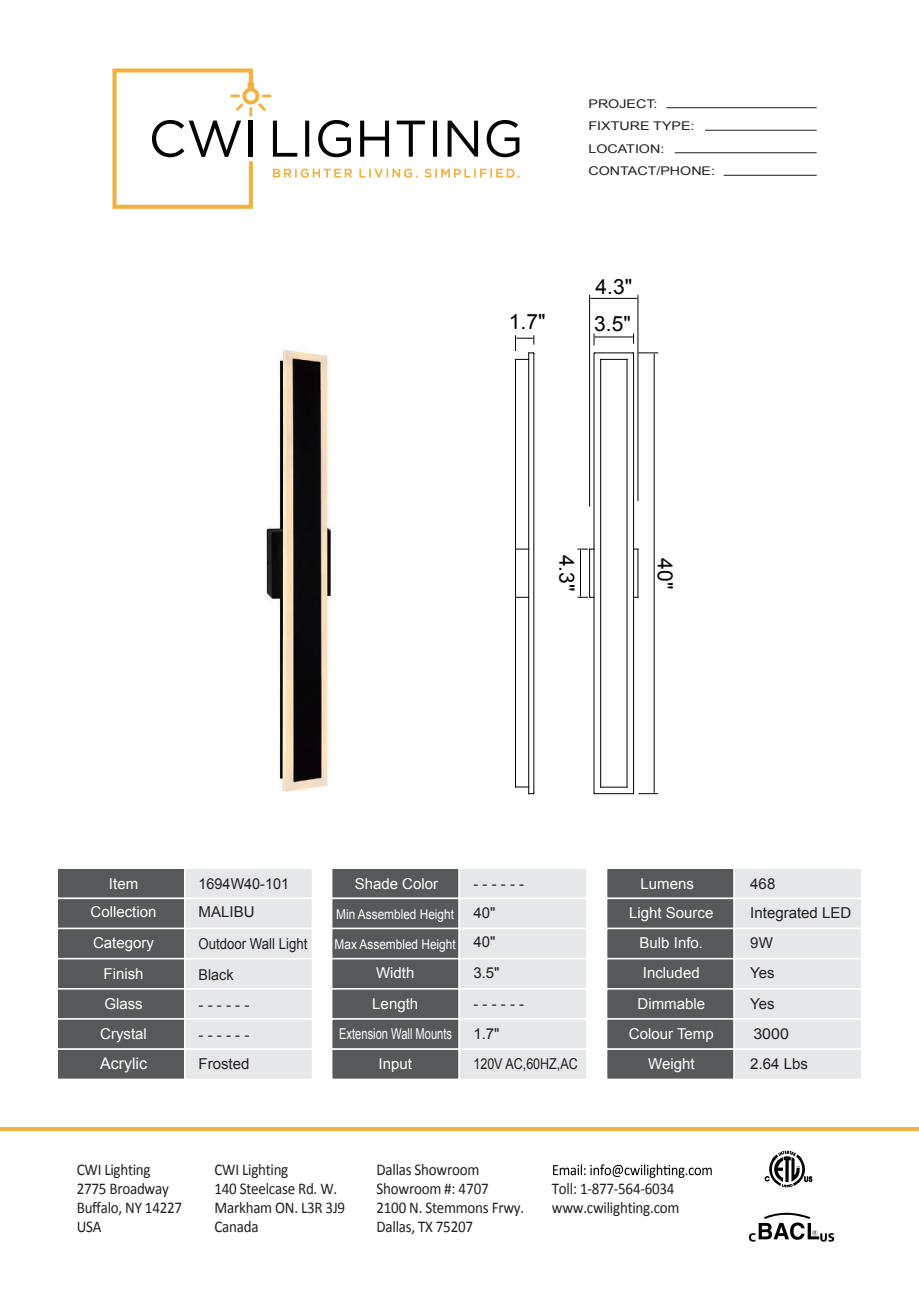
<style>
.page{position:relative;width:919px;height:1289px;background:#fff}
.page>*{position:absolute;margin:0;border:0;box-sizing:border-box;transform-origin:0 0}
.t1{font:21px/37.5px "Arial";color:#030303}
.t2{font:16.35px/18.9px "Calibri";letter-spacing:-.015em;color:#231f20;scale:.92 1}
.t3{font:16.05px "Arial";color:#fff}
.t4{font:15px/30px "Arial";color:#fff;text-align:center}
.t5{font:15px/30px "Arial";color:#231f20}
.t6{font:15px/28.5px "Arial";color:#231f20;scale:.96 1}
.t7{font:15px "Arial";color:#231f20;scale:.88 1}
.t8{font:15px "Arial";color:#231f20;scale:.83 1}
.t9{font:15px "Arial";color:#231f20;scale:.95 1}
.t10{font:15px "Arial";color:#231f20;scale:1.07 1}
.t11{font:13.5px/29.7px "Arial";color:#fff;scale:.88 1}
.t12{font:12px/22.4px "Arial";color:#231f20;scale:1.19 1}
</style>
<div class="page">
<hr style="left:0;top:1127px;width:918px;height:4px;background:#f2b03e">
<hr style="left:666px;top:107px;width:150px;height:1px;background:#231f20">
<hr style="left:705px;top:130px;width:111px;height:1px;background:#231f20">
<hr style="left:674px;top:152px;width:142px;height:1px;background:#231f20">
<hr style="left:723px;top:175px;width:93px;height:1px;background:#231f20">
<svg style="left:112px;top:68px;width:407px;height:141px"></svg>
<svg style="left:553px;top:1164px;width:158px;height:13px"></svg>
<svg style="left:748px;top:1212px;width:86px;height:29px"></svg>
<svg style="left:764px;top:1150px;width:48px;height:37px"></svg>
<div style="left:56px;top:867px;width:129px;height:32px;background:#57585a;border:2px solid #fff"></div>
<div style="left:184px;top:867px;width:129px;height:32px;background:#e6e7e9;border:2px solid #fff"></div>
<div style="left:331px;top:867px;width:129px;height:32px;background:#57585a;border:2px solid #fff"></div>
<div style="left:458px;top:867px;width:129px;height:32px;background:#e6e7e9;border:2px solid #fff"></div>
<div style="left:605px;top:867px;width:129px;height:32px;background:#57585a;border:2px solid #fff"></div>
<div style="left:733px;top:867px;width:129px;height:32px;background:#e6e7e9;border:2px solid #fff"></div>
<div style="left:56px;top:897px;width:129px;height:32px;background:#57585a;border:2px solid #fff"></div>
<div style="left:184px;top:897px;width:129px;height:32px;background:#e6e7e9;border:2px solid #fff"></div>
<div style="left:331px;top:897px;width:129px;height:32px;background:#57585a;border:2px solid #fff"></div>
<div style="left:458px;top:897px;width:129px;height:32px;background:#e6e7e9;border:2px solid #fff"></div>
<div style="left:605px;top:897px;width:129px;height:32px;background:#57585a;border:2px solid #fff"></div>
<div style="left:733px;top:897px;width:129px;height:32px;background:#e6e7e9;border:2px solid #fff"></div>
<div style="left:56px;top:927px;width:129px;height:32px;background:#57585a;border:2px solid #fff"></div>
<div style="left:184px;top:927px;width:129px;height:32px;background:#e6e7e9;border:2px solid #fff"></div>
<div style="left:331px;top:927px;width:129px;height:32px;background:#57585a;border:2px solid #fff"></div>
<div style="left:458px;top:927px;width:129px;height:32px;background:#e6e7e9;border:2px solid #fff"></div>
<div style="left:605px;top:927px;width:129px;height:32px;background:#57585a;border:2px solid #fff"></div>
<div style="left:733px;top:927px;width:129px;height:32px;background:#e6e7e9;border:2px solid #fff"></div>
<div style="left:56px;top:957px;width:129px;height:32px;background:#57585a;border:2px solid #fff"></div>
<div style="left:184px;top:957px;width:129px;height:32px;background:#e6e7e9;border:2px solid #fff"></div>
<div style="left:331px;top:957px;width:129px;height:32px;background:#57585a;border:2px solid #fff"></div>
<div style="left:458px;top:957px;width:129px;height:32px;background:#e6e7e9;border:2px solid #fff"></div>
<div style="left:605px;top:957px;width:129px;height:32px;background:#57585a;border:2px solid #fff"></div>
<div style="left:733px;top:957px;width:129px;height:32px;background:#e6e7e9;border:2px solid #fff"></div>
<div style="left:56px;top:988px;width:129px;height:31px;background:#57585a;border:2px solid #fff"></div>
<div style="left:184px;top:988px;width:129px;height:31px;background:#e6e7e9;border:2px solid #fff"></div>
<div style="left:331px;top:988px;width:129px;height:31px;background:#57585a;border:2px solid #fff"></div>
<div style="left:458px;top:988px;width:129px;height:31px;background:#e6e7e9;border:2px solid #fff"></div>
<div style="left:605px;top:988px;width:129px;height:31px;background:#57585a;border:2px solid #fff"></div>
<div style="left:733px;top:988px;width:129px;height:31px;background:#e6e7e9;border:2px solid #fff"></div>
<div style="left:56px;top:1018px;width:129px;height:31px;background:#57585a;border:2px solid #fff"></div>
<div style="left:184px;top:1018px;width:129px;height:31px;background:#e6e7e9;border:2px solid #fff"></div>
<div style="left:331px;top:1018px;width:129px;height:31px;background:#57585a;border:2px solid #fff"></div>
<div style="left:458px;top:1018px;width:129px;height:31px;background:#e6e7e9;border:2px solid #fff"></div>
<div style="left:605px;top:1018px;width:129px;height:31px;background:#57585a;border:2px solid #fff"></div>
<div style="left:733px;top:1018px;width:129px;height:31px;background:#e6e7e9;border:2px solid #fff"></div>
<div style="left:56px;top:1048px;width:129px;height:32px;background:#57585a;border:2px solid #fff"></div>
<div style="left:184px;top:1048px;width:129px;height:32px;background:#e6e7e9;border:2px solid #fff"></div>
<div style="left:331px;top:1048px;width:129px;height:32px;background:#57585a;border:2px solid #fff"></div>
<div style="left:458px;top:1048px;width:129px;height:32px;background:#e6e7e9;border:2px solid #fff"></div>
<div style="left:605px;top:1048px;width:129px;height:32px;background:#57585a;border:2px solid #fff"></div>
<div style="left:733px;top:1048px;width:129px;height:32px;background:#e6e7e9;border:2px solid #fff"></div>
<hr style="left:593px;top:353px;width:1px;height:440px;background:#030303">
<hr style="left:589px;top:549px;width:1px;height:48px;background:#030303">
<hr style="left:633px;top:353px;width:1px;height:440px;background:#030303">
<hr style="left:637px;top:549px;width:1px;height:48px;background:#030303">
<hr style="left:533px;top:353px;width:1px;height:440px;background:#030303">
<hr style="left:528px;top:353px;width:1px;height:440px;background:#030303">
<hr style="left:515px;top:359px;width:1px;height:428px;background:#030303">
<svg style="left:516px;top:549px;width:12px;height:1px"></svg>
<svg style="left:516px;top:597px;width:12px;height:1px"></svg>
<svg style="left:515px;top:786px;width:19px;height:8px"></svg>
<hr style="left:595px;top:337px;width:37px;height:1px;background:#030303">
<svg style="left:593px;top:334px;width:2px;height:11px"></svg>
<hr style="left:626px;top:359px;width:1px;height:428px;background:#030303">
<hr style="left:600px;top:359px;width:1px;height:428px;background:#030303">
<svg style="left:515px;top:336px;width:19px;height:24px"></svg>
<hr style="left:654px;top:354px;width:1px;height:438px;background:#030303">
<svg style="left:593px;top:352px;width:64px;height:8px"></svg>
<svg style="left:593px;top:787px;width:64px;height:7px"></svg>
<hr style="left:580px;top:550px;width:1px;height:45px;background:#030303">
<svg style="left:578px;top:549px;width:16px;height:1px"></svg>
<svg style="left:578px;top:595px;width:16px;height:3px"></svg>
<hr style="left:589px;top:295px;width:1px;height:211px;background:#030303">
<hr style="left:637px;top:295px;width:1px;height:205px;background:#030303">
<hr style="left:591px;top:298px;width:45px;height:1px;background:#030303">
<img style="left:266px;top:350px;width:69px;height:442px">
<p class="t1" style="left:509px;top:305px;width:38px">1.7"</p>
<p class="t12" style="left:588px;top:94px;width:108px">PROJECT:<br>FIXTURE TYPE:<br>LOCATION:<br>CONTACT/PHONE:</p>
<p class="t1" style="left:594px;top:269px;width:40px">4.3"<br>3.5"</p>
<p class="t1" style="left:583px;top:554px;width:38px;rotate:90deg">4.3"</p>
<p class="t1" style="left:682px;top:558px;width:32px;rotate:90deg">40"</p>
<p class="t4" style="left:91px;top:870px;width:67px;line-height:28.5px">Item<br>Collection</p>
<p class="t4" style="left:93px;top:928px;width:62px;line-height:30.5px">Category<br>Finish<br>Glass<br>Crystal</p>
<p class="t6" style="left:199px;top:870px;width:96px">1694W40-101<br>MALIBU</p>
<p class="t7" style="left:199px;top:938px;width:125px">Outdoor Wall Light</p>
<p class="t9" style="left:199px;top:968px;width:38px">Black</p>
<p class="t5" style="left:199px;top:990px;width:52px">- - - - - -</p>
<p class="t5" style="left:199px;top:1020px;width:52px">- - - - - -</p>
<p class="t3" style="left:100px;top:1057px;width:49px">Acrylic</p>
<p class="t5" style="left:199px;top:1049px;width:52px">Frosted</p>
<p class="t4" style="left:354px;top:869px;width:85px">Shade Color</p>
<p class="t5" style="left:473px;top:869px;width:52px">- - - - - -</p>
<p class="t4" style="left:640px;top:869px;width:55px">Lumens</p>
<p class="t5" style="left:750px;top:869px;width:27px">468</p>
<p class="t4" style="left:629px;top:899px;width:86px">Light Source<br>Bulb Info.<br>Included<br>Dimmable<br>Colour Temp<br>Weight</p>
<p class="t5" style="left:473px;top:900px;width:24px;line-height:29px">40"<br>40"</p>
<p class="t11" style="left:334px;top:900px;width:139px">Min Assembled Height<br>Max Assembled Height</p>
<p class="t5" style="left:750px;top:899px;width:102px">Integrated LED<br>9W<br>Yes<br>Yes</p>
<p class="t4" style="left:339px;top:959px;width:114px">Width<br>Length<br>Extension Wall Mounts</p>
<p class="t5" style="left:473px;top:959px;width:28px">3.5"</p>
<p class="t5" style="left:473px;top:989px;width:52px">- - - - - -<br>1.7"</p>
<p class="t10" style="left:753px;top:1027px;width:35px">3000</p>
<p class="t4" style="left:378px;top:1049px;width:35px">Input</p>
<p class="t8" style="left:473px;top:1057px;width:127px">120V AC,60HZ,AC</p>
<p class="t5" style="left:750px;top:1049px;width:59px">2.64 Lbs</p>
<p class="t2" style="left:77px;top:1161px;width:116px">CWI Lighting<br>2775 Broadway<br>Buffalo, NY 14227<br>USA</p>
<p class="t2" style="left:214px;top:1161px;width:143px">CWI Lighting<br>140 Steelcase Rd. W.<br>Markham ON. L3R 3J9<br>Canada</p>
<p class="t2" style="left:376px;top:1160px;width:162px">Dallas Showroom<br>Showroom #: 4707<br>2100 N. Stemmons Frwy.<br>Dallas, TX 75207</p>
<p class="t2" style="left:552px;top:1179px;width:140px">Toll: 1-877-564-6034 www.cwilighting.com</p>
</div>
